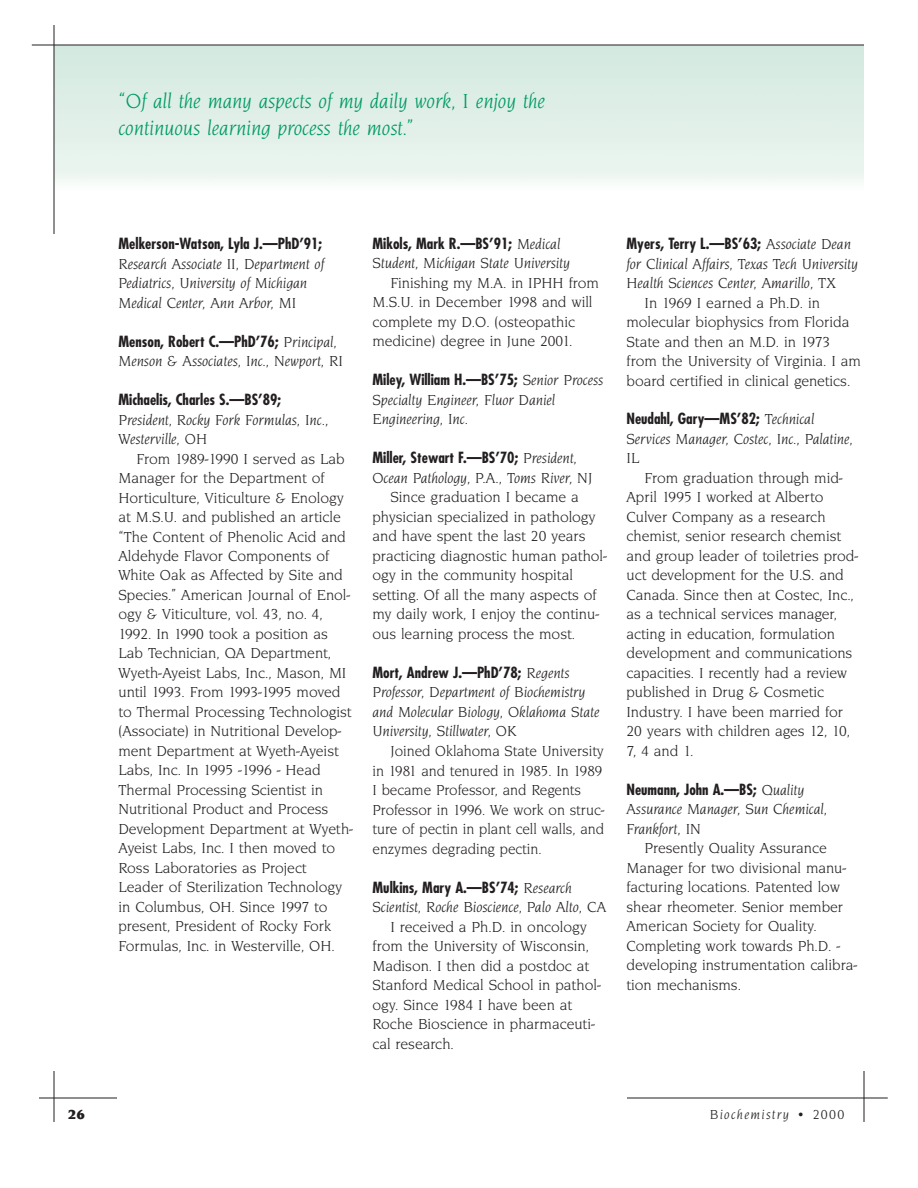
<style>
.page{position:relative;width:918px;height:1188px;background:#fff}
.page>*{position:absolute;margin:0;border:0;box-sizing:border-box;transform-origin:0 0}
.t1{font:italic 21px/27px "Novarese Itc T";color:#009a66}
.t2{font:15px/19.5px "Novarese Itc T";color:#231f20}
.t3{font:italic 15px/19.5px "Novarese Itc T";color:#231f20}
.t4{font:700 condensed 15px "Futura";color:#231f20}
.t5{font:italic 13.5px "Novarese Itc T";letter-spacing:.1em;color:#231f20}
.t6{font:900 13.5px "Novarese Itc T";color:#231f20}
.s1{font-family:"Novarese Itc T";font-weight:400;font-style:italic;font-stretch:normal}
</style>
<div class="page">
<hr style="left:54px;top:25px;width:1px;height:209px;background:#231f20">
<hr style="left:32px;top:45px;width:832px;height:1px;background:#231f20">
<hr style="left:627px;top:1098px;width:261px;height:1px;background:#231f20">
<hr style="left:864px;top:1071px;width:1px;height:51px;background:#231f20">
<hr style="left:54px;top:1071px;width:1px;height:51px;background:#231f20">
<hr style="left:39px;top:1098px;width:78px;height:1px;background:#231f20">
<h1 class="t1" style="left:118px;top:88px;width:428px">“Of all the many aspects of my daily work, I enjoy the continuous learning process the most.”</h1>
<p class="t4" style="left:118px;top:237px;width:205px">Melkerson-Watson, Lyla J.—PhD’91;</p>
<p class="t3" style="left:118px;top:254px;width:207px">Research Associate II, Department of<br>Pediatrics, University of Michigan<br>Medical Center, Ann Arbor, MI</p>
<p class="t4" style="left:118px;top:334px;width:220px">Menson, Robert C.—PhD’76; <span class="s1">Principal,</span></p>
<p class="t3" style="left:118px;top:352px;width:226px">Menson &amp; Associates, Inc., Newport, RI</p>
<p class="t4" style="left:118px;top:393px;width:164px">Michaelis, Charles S.—BS’89;</p>
<p class="t3" style="left:118px;top:410px;width:211px">President, Rocky Fork Formulas, Inc.,<br>Westerville, OH</p>
<p class="t2" style="left:118px;top:450px;width:236px;text-indent:18px">From 1989-1990 I served as Lab Manager for the Department of Horticulture, Viticulture &amp; Enology at M.S.U. and published an article “The Content of Phenolic Acid and Aldehyde Flavor Components of White Oak as Affected by Site and Species.” American Journal of Enol&shy;ogy &amp; Viticulture, vol. 43, no. 4, 1992. In 1990 took a position as Lab Technician, QA Department, Wyeth-Ayeist Labs, Inc., Mason, MI until 1993. From 1993-1995 moved to Thermal Processing Technologist (Associate) in Nutritional Develop&shy;ment Department at Wyeth-Ayeist Labs, Inc. In 1995 -1996 - Head Thermal Processing Scientist in Nutritional Product and Process Development Department at Wyeth-Ayeist Labs, Inc. I then moved to Ross Laboratories as Project Leader of Sterilization Technology in Columbus, OH. Since 1997 to present, President of Rocky Fork Formulas, Inc. in Westerville, OH.</p>
<p class="t4" style="left:373px;top:237px;width:189px">Mikols, Mark R.—BS’91; <span class="s1">Medical</span></p>
<p class="t3" style="left:373px;top:254px;width:199px">Student, Michigan State University</p>
<p class="t2" style="left:373px;top:274px;width:228px;text-indent:18px">Finishing my M.A. in IPHH from<br>M.S.U. in December 1998 and will complete my D.O. (osteopathic medicine) degree in June 2001.</p>
<p class="t4" style="left:373px;top:373px;width:232px">Miley, William H.—BS’75; <span class="s1">Senior Process</span></p>
<p class="t3" style="left:373px;top:391px;width:184px">Specialty Engineer, Fluor Daniel<br>Engineering, Inc.</p>
<p class="t4" style="left:373px;top:451px;width:206px">Miller, Stewart F.—BS’70; <span class="s1">President,</span></p>
<p class="t3" style="left:373px;top:469px;width:221px">Ocean Pathology, P.A., Toms River, NJ</p>
<p class="t2" style="left:373px;top:489px;width:236px;text-indent:18px">Since graduation I became a physician specialized in pathology and have spent the last 20 years practicing diagnostic human pathol&shy;ogy in the community hospital setting. Of all the many aspects of my daily work, I enjoy the continu&shy;ous learning process the most.</p>
<p class="t4" style="left:373px;top:666px;width:198px">Mort, Andrew J.—PhD’78; <span class="s1">Regents</span></p>
<p class="t3" style="left:373px;top:683px;width:229px">Professor, Department of Biochemistry and Molecular Biology, Oklahoma State<br>University, Stillwater, OK</p>
<p class="t2" style="left:373px;top:742px;width:234px;text-indent:18px">Joined Oklahoma State University in 1981 and tenured in 1985. In 1989<br>I became Professor, and Regents Professor in 1996. We work on struc&shy;ture of pectin in plant cell walls, and enzymes degrading pectin.</p>
<p class="t4" style="left:372px;top:880px;width:201px">Mulkins, Mary A.—BS’74; <span class="s1">Research</span></p>
<p class="t3" style="left:372px;top:898px;width:235px">Scientist, Roche Bioscience, Palo Alto, CA</p>
<p class="t2" style="left:372px;top:918px;width:230px;text-indent:18px">I received a Ph.D. in oncology from the University of Wisconsin,<br>Madison. I then did a postdoc at<br>Stanford Medical School in pathol&shy;ogy. Since 1984 I have been at<br>Roche Bioscience in pharmaceuti&shy;cal research.</p>
<p class="t4" style="left:626px;top:237px;width:226px">Myers, Terry L.—BS’63; <span class="s1">Associate Dean</span></p>
<p class="t3" style="left:626px;top:254px;width:233px">for Clinical Affairs, Texas Tech University<br>Health Sciences Center, Amarillo, TX</p>
<p class="t2" style="left:626px;top:294px;width:236px;text-indent:18px">In 1969 I earned a Ph.D. in molecular biophysics from Florida<br>State and then an M.D. in 1973 from the University of Virginia. I am board certified in clinical genetics.</p>
<p class="t4" style="left:626px;top:412px;width:189px">Neudahl, Gary—MS’82; <span class="s1">Technical</span></p>
<p class="t3" style="left:626px;top:430px;width:228px">Services Manager, Costec, Inc., Palatine,<br>IL</p>
<p class="t2" style="left:626px;top:469px;width:233px;text-indent:18px">From graduation through mid-<br>April 1995 I worked at Alberto<br>Culver Company as a research chemist, senior research chemist and group leader of toiletries prod&shy;uct development for the U.S. and<br>Canada. Since then at Costec, Inc., as a technical services manager, acting in education, formulation development and communications capacities. I recently had a review published in Drug &amp; Cosmetic<br>Industry. I have been married for<br>20 years with children ages 12, 10,<br>7, 4 and 1.</p>
<p class="t4" style="left:626px;top:783px;width:179px">Neumann, John A.—BS; <span class="s1">Quality</span></p>
<p class="t3" style="left:626px;top:800px;width:202px">Assurance Manager, Sun Chemical,<br>Frankfort, IN</p>
<p class="t2" style="left:626px;top:840px;width:232px;text-indent:18px">Presently Quality Assurance<br>Manager for two divisional manu&shy;facturing locations. Patented low shear rheometer. Senior member<br>American Society for Quality.<br>Completing work towards Ph.D. - developing instrumentation calibra&shy;tion mechanisms.</p>
<p class="t6" style="left:68px;top:1108px;width:19px">26</p>
<p class="t5" style="left:710px;top:1109px;width:136px">Biochemistry • 2000</p>
</div>
